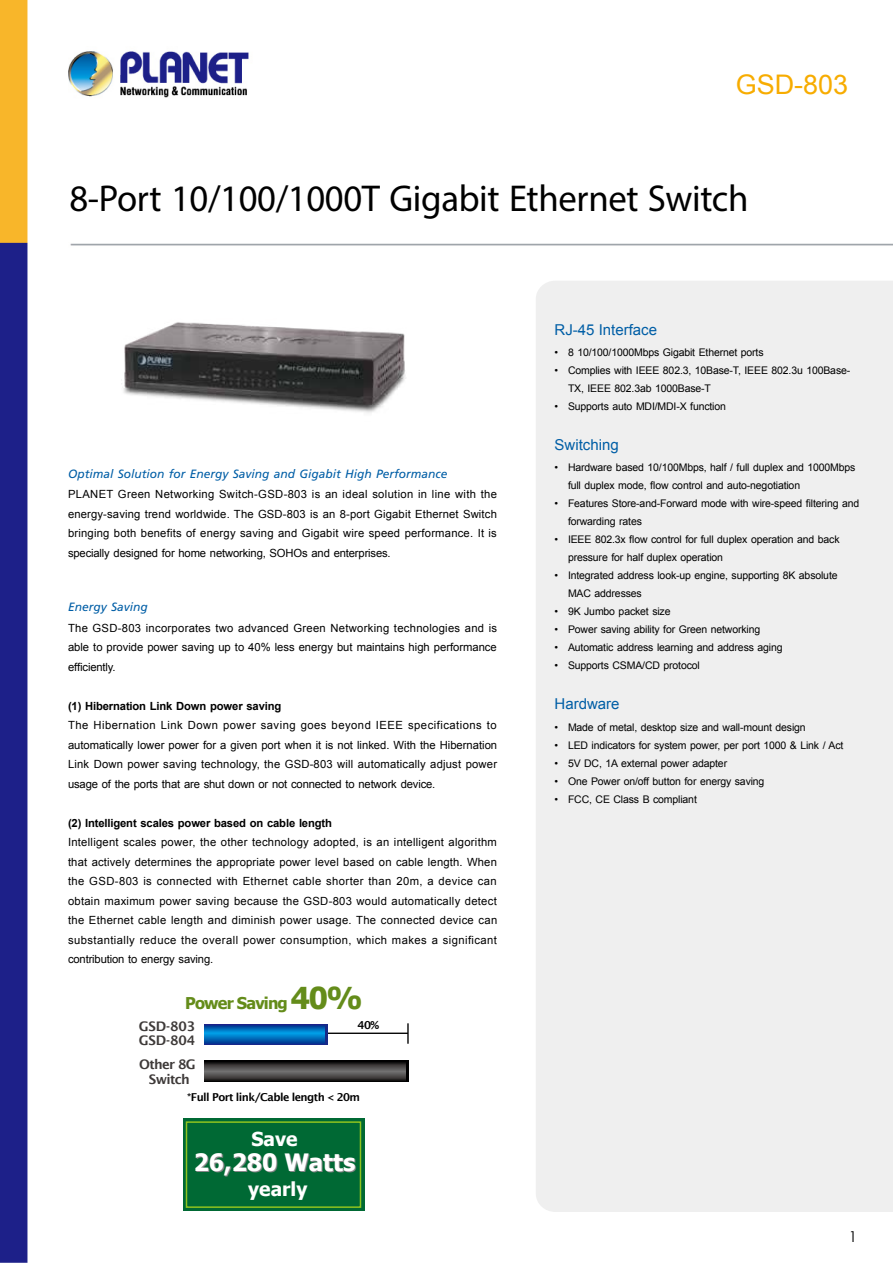
<style>
.page{position:relative;width:893px;height:1263px;background:#fff}
.page>*{position:absolute;margin:0;border:0;box-sizing:border-box;transform-origin:0 0}
.t1{font:37.5px "Myriad Pro";letter-spacing:-.01em;color:#000}
.t2{font:27px "Arial";color:#f7ac00}
.t3{font:700 23.85px "Tahoma";color:#fff}
.t4{font:700 19.2px "Tahoma";color:#fff}
.t5{font:700 16.2px "Tahoma";letter-spacing:-.05em;color:#648c1a}
.t6{font:15px "Arial";color:#005ea6}
.t7{font:15px "Century Gothic";color:#000}
.t8{font:600 13.2px/14.5px "Lucida Sans";letter-spacing:-.01em;color:#3e3a39}
.t9{font:600 13.2px/15px "Lucida Sans";letter-spacing:-.05em;color:#3e3a39;text-align:center}
.t10{font:italic 12px "Frutiger";color:#005ea6}
.t11{font:11.25px/19.5px "Arial";letter-spacing:-.015em;color:#000;text-align:justify}
.t12{font:700 11.25px "Arial";letter-spacing:-.015em;color:#000}
.t13{font:600 10.95px "Lucida Sans";letter-spacing:-.05em;color:#000}
.t14{font:10.5px/18px "Arial";letter-spacing:-.015em;color:#000}
.s1{font-size:30.15px}
.s2{font-family:"Arial";font-weight:400}
</style>
<div class="page">
<img style="left:0;top:0;width:893px;height:1263px">
<div style="left:536px;top:281px;width:357px;height:931px;background:#efefef"></div>
<svg style="left:205px;top:1061px;width:201px;height:20px"></svg>
<hr style="left:406px;top:1061px;width:2px;height:20px;background:#000">
<hr style="left:407px;top:1023px;width:2px;height:21px;background:#000">
<hr style="left:327px;top:1032px;width:81px;height:2px;background:#000">
<svg style="left:205px;top:1024px;width:120px;height:21px"></svg>
<hr style="left:325px;top:1024px;width:2px;height:21px;background:#172a88">
<div style="left:183px;top:1118px;width:182px;height:93px;background:#006934"></div>
<div style="left:186px;top:1121px;width:175px;height:87px;border:2px solid #8fc31f"></div>
<img style="left:69px;top:232px;width:381px;height:253px">
<h2 class="t2" style="left:736px;top:67px;width:114px">GSD-803</h2>
<h1 class="t1" style="left:69px;top:175px;width:680px">8-Port 10/100/1000T Gigabit Ethernet Switch</h1>
<p class="t10" style="left:68px;top:467px;width:381px">Optimal Solution for Energy Saving and Gigabit High Performance</p>
<p class="t11" style="left:68px;top:485px;width:431px">PLANET Green Networking Switch-GSD-803 is an ideal solution in line with the energy-saving trend worldwide. The GSD-803 is an 8-port Gigabit Ethernet Switch bringing both benefits of energy saving and Gigabit wire speed performance. It is specially designed for home networking, SOHOs and enterprises.</p>
<p class="t10" style="left:68px;top:600px;width:81px">Energy Saving</p>
<p class="t11" style="left:68px;top:618px;width:431px">The GSD-803 incorporates two advanced Green Networking technologies and is able to provide power saving up to 40% less energy but maintains high performance efficiently.</p>
<p class="t12" style="left:68px;top:698px;width:215px">(1) Hibernation Link Down power saving</p>
<p class="t11" style="left:68px;top:715px;width:431px">The Hibernation Link Down power saving goes beyond IEEE specifications to automatically lower power for a given port when it is not linked. With the Hibernation Link Down power saving technology, the GSD-803 will automatically adjust power usage of the ports that are shut down or not connected to network device.</p>
<p class="t12" style="left:68px;top:815px;width:265px">(2) Intelligent scales power based on cable length</p>
<p class="t11" style="left:68px;top:832px;width:431px">Intelligent scales power, the other technology adopted, is an intelligent algorithm that actively determines the appropriate power level based on cable length. When the GSD-803 is connected with Ethernet cable shorter than 20m, a device can obtain maximum power saving because the GSD-803 would automatically detect the Ethernet cable length and diminish power usage. The connected device can substantially reduce the overall power consumption, which makes a significant contribution to energy saving.</p>
<h3 class="t5" style="left:185px;top:993px;width:179px">Power Saving <span class="s1">40%</span></h3>
<p class="t8" style="left:139px;top:1019px;width:58px">GSD-803<br>GSD-804</p>
<p class="t13" style="left:358px;top:1018px;width:23px">40%</p>
<p class="t9" style="left:139px;top:1057px;width:58px">Other 8G<br>Switch</p>
<p class="t13" style="left:187px;top:1090px;width:174px"><span class="s2">*</span>Full Port link/Cable length &lt; 20m</p>
<h3 class="t4" style="left:251px;top:1126px;width:48px">Save</h3>
<h3 class="t3" style="left:194px;top:1147px;width:163px">26,280 Watts</h3>
<h3 class="t4" style="left:248px;top:1177px;width:61px">yearly</h3>
<h3 class="t6" style="left:554px;top:320px;width:104px">RJ-45 Interface</h3>
<p class="t14" style="left:554px;top:344px;width:211px">• 8 10/100/1000Mbps Gigabit Ethernet ports</p>
<p class="t14" style="left:568px;top:362px;width:284px;text-indent:-14px">• Complies with IEEE 802.3, 10Base-T, IEEE 802.3u 100Base-<br>TX, IEEE 802.3ab 1000Base-T</p>
<p class="t14" style="left:554px;top:398px;width:173px">• Supports auto MDI/MDI-X function</p>
<h3 class="t6" style="left:554px;top:435px;width:66px">Switching</h3>
<p class="t14" style="left:568px;top:459px;width:289px;text-indent:-14px">• Hardware based 10/100Mbps, half / full duplex and 1000Mbps full duplex mode, flow control and auto-negotiation</p>
<p class="t14" style="left:568px;top:495px;width:293px;text-indent:-13px">• Features Store-and-Forward mode with wire-speed filtering and forwarding rates</p>
<p class="t14" style="left:568px;top:531px;width:273px;text-indent:-14px">• IEEE 802.3x flow control for full duplex operation and back pressure for half duplex operation</p>
<p class="t14" style="left:568px;top:567px;width:271px;text-indent:-14px">• Integrated address look-up engine, supporting 8K absolute<br>MAC addresses</p>
<p class="t14" style="left:554px;top:603px;width:118px">• 9K Jumbo packet size</p>
<p class="t14" style="left:554px;top:621px;width:207px">• Power saving ability for Green networking</p>
<p class="t14" style="left:554px;top:639px;width:230px">• Automatic address learning and address aging</p>
<p class="t14" style="left:554px;top:657px;width:147px">• Supports CSMA/CD protocol</p>
<h3 class="t6" style="left:554px;top:694px;width:67px">Hardware</h3>
<p class="t14" style="left:554px;top:718px;width:253px">• Made of metal, desktop size and wall-mount design</p>
<p class="t14" style="left:554px;top:736px;width:290px">• LED indicators for system power, per port 1000 &amp; Link / Act</p>
<p class="t14" style="left:554px;top:754px;width:174px">• 5V DC, 1A external power adapter</p>
<p class="t14" style="left:554px;top:772px;width:211px">• One Power on/off button for energy saving</p>
<p class="t14" style="left:554px;top:790px;width:144px">• FCC, CE Class B compliant</p>
<h3 class="t7" style="left:849px;top:1227px;width:10px">1</h3>
</div>
